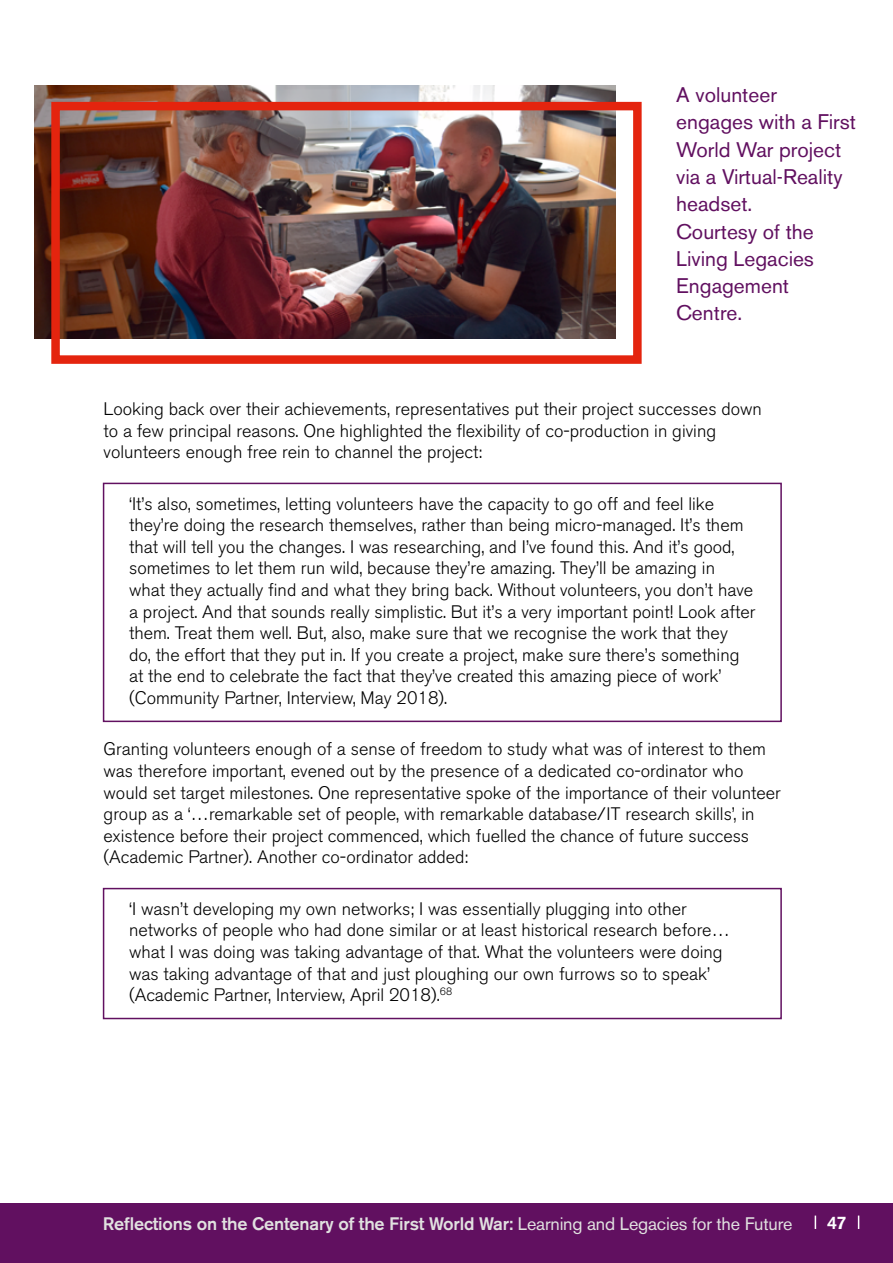
<style>
.page{position:relative;width:893px;height:1263px;background:#fff}
.page>*{position:absolute;margin:0;border:0;box-sizing:border-box;transform-origin:0 0}
.t1{font:21px/27.3px "Akzidenz Grotesk BE";color:#611060}
.Boxed-Text-Style_MH{font:300 18px/21.6px "Akzidenz Grotesk BE";color:#000}
.Body_Copy_MH{font:300 18px/21.6px "Akzidenz Grotesk BE";color:#000}
.t2{font:500 18px "Akzidenz Grotesk BE";letter-spacing:-.01em;color:#e1e1e0}
.t3{font:500 18px "Akzidenz Grotesk BE";color:#fff}
.s1{font-weight:400}
</style>
<div class="page">
<div style="left:0;top:1203px;width:893px;height:60px;background:#611060"></div>
<svg style="left:858px;top:1215px;width:1px;height:14px"></svg>
<svg style="left:815px;top:1215px;width:1px;height:14px"></svg>
<div style="left:103px;top:483px;width:679px;height:239px;border:2px solid #611060"></div>
<div style="left:103px;top:888px;width:679px;height:131px;border:2px solid #611060"></div>
<img style="left:34px;top:85px;width:582px;height:253px">
<div style="left:51px;top:102px;width:591px;height:262px;border:9px solid #e4240e"></div>
<p class="t1" style="left:676px;top:81px;width:181px">A volunteer engages with a First<br>World War project via a Virtual-Reality headset.<br>Courtesy of the<br>Living Legacies<br>Engagement<br>Centre.</p>
<p class="Body_Copy_MH" style="left:104px;top:398px;width:660px">Looking back over their achievements, representatives put their project successes down to a few principal reasons. One highlighted the flexibility of co-production in giving volunteers enough free rein to channel the project:</p>
<p class="Boxed-Text-Style_MH" style="left:129px;top:493px;width:628px">‘It’s also, sometimes, letting volunteers have the capacity to go off and feel like they’re doing the research themselves, rather than being micro-managed. It’s them that will tell you the changes. I was researching, and I’ve found this. And it’s good, sometimes to let them run wild, because they’re amazing. They’ll be amazing in what they actually find and what they bring back. Without volunteers, you don’t have a project. And that sounds really simplistic. But it’s a very important point! Look after them. Treat them well. But, also, make sure that we recognise the work that they<br>do, the effort that they put in. If you create a project, make sure there’s something at the end to celebrate the fact that they’ve created this amazing piece of work’ (Community Partner, Interview, May 2018).</p>
<p class="Body_Copy_MH" style="left:104px;top:739px;width:679px">Granting volunteers enough of a sense of freedom to study what was of interest to them was therefore important, evened out by the presence of a dedicated co-ordinator who would set target milestones. One representative spoke of the importance of their volunteer group as a ‘…remarkable set of people, with remarkable database/IT research skills’, in existence before their project commenced, which fuelled the chance of future success (Academic Partner). Another co-ordinator added:</p>
<p class="Boxed-Text-Style_MH" style="left:129px;top:898px;width:602px">‘I wasn’t developing my own networks; I was essentially plugging into other networks of people who had done similar or at least historical research before… what I was doing was taking advantage of that. What the volunteers were doing was taking advantage of that and just ploughing our own furrows so to speak’ (Academic Partner, Interview, April 2018).<sup>68</sup></p>
<p class="t2" style="left:103px;top:1212px;width:691px">Reflections on the Centenary of the First World War: <span class="s1">Learning and Legacies for the Future</span></p>
<p class="t3" style="left:827px;top:1211px;width:21px">47</p>
</div>
